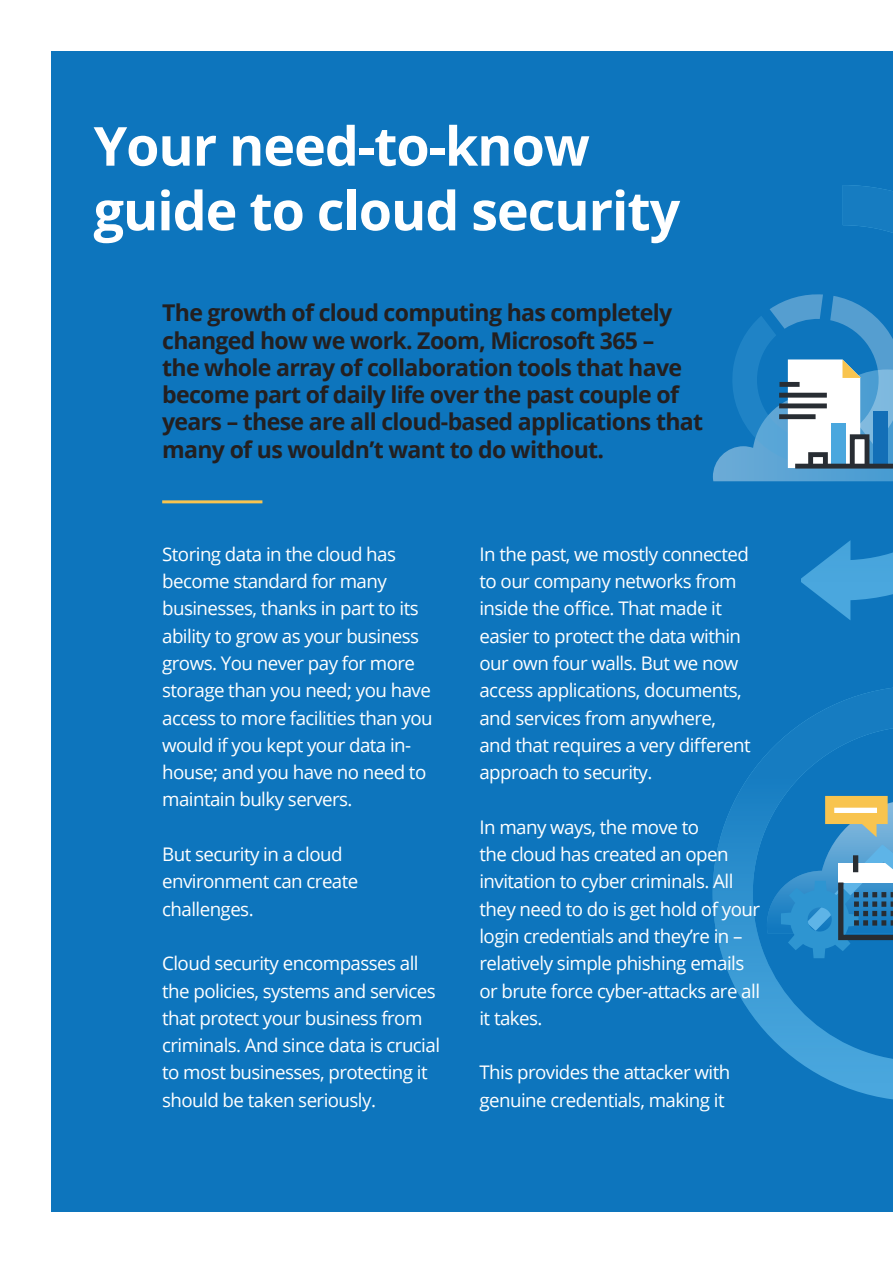
<style>
.page{position:relative;width:893px;height:1263px;background:#fff}
.page>*{position:absolute;margin:0;border:0;box-sizing:border-box;transform-origin:0 0}
.t1{font:700 53.85px/64.7px "Open Sans";letter-spacing:-.02em;color:#fff}
.t2{font:700 23.1px/27.3px "Open Sans";letter-spacing:-.03em;color:#231f20}
.t3{font:18.75px/27.3px "Open Sans";letter-spacing:-.03em;color:#fff}
</style>
<div class="page">
<div style="left:51px;top:51px;width:842px;height:1161px;background:#0d75bd"></div>
<hr style="left:162px;top:500px;width:100px;height:3px;background:#f8c44f">
<svg style="left:713px;top:185px;width:180px;height:435px"></svg>
<svg style="left:713px;top:687px;width:180px;height:413px"></svg>
<h1 class="t1" style="left:94px;top:112px;width:588px">Your need-to-know guide to cloud security</h1>
<p class="t2" style="left:162px;top:299px;width:542px">The growth of cloud computing has completely changed how we work. Zoom, Microsoft 365 –<br>the whole array of collaboration tools that have become part of daily life over the past couple of years – these are all cloud-based applications that many of us wouldn’t want to do without.</p>
<p class="t3" style="left:162px;top:540px;width:272px">Storing data in the cloud has become standard for many businesses, thanks in part to its ability to grow as your business grows. You never pay for more storage than you need; you have access to more facilities than you would if you kept your data in&shy;house; and you have no need to maintain bulky servers.</p>
<p class="t3" style="left:162px;top:840px;width:198px">But security in a cloud environment can create challenges.</p>
<p class="t3" style="left:162px;top:949px;width:279px">Cloud security encompasses all the policies, systems and services that protect your business from criminals. And since data is crucial to most businesses, protecting it should be taken seriously.</p>
<p class="t3" style="left:479px;top:540px;width:273px">In the past, we mostly connected to our company networks from inside the office. That made it easier to protect the data within our own four walls. But we now access applications, documents, and services from anywhere, and that requires a very different approach to security.</p>
<p class="t3" style="left:479px;top:813px;width:282px">In many ways, the move to<br>the cloud has created an open invitation to cyber criminals. All they need to do is get hold of your login credentials and they’re in – relatively simple phishing emails or brute force cyber-attacks are all it takes.</p>
<p class="t3" style="left:479px;top:1058px;width:252px">This provides the attacker with genuine credentials, making it</p>
</div>
